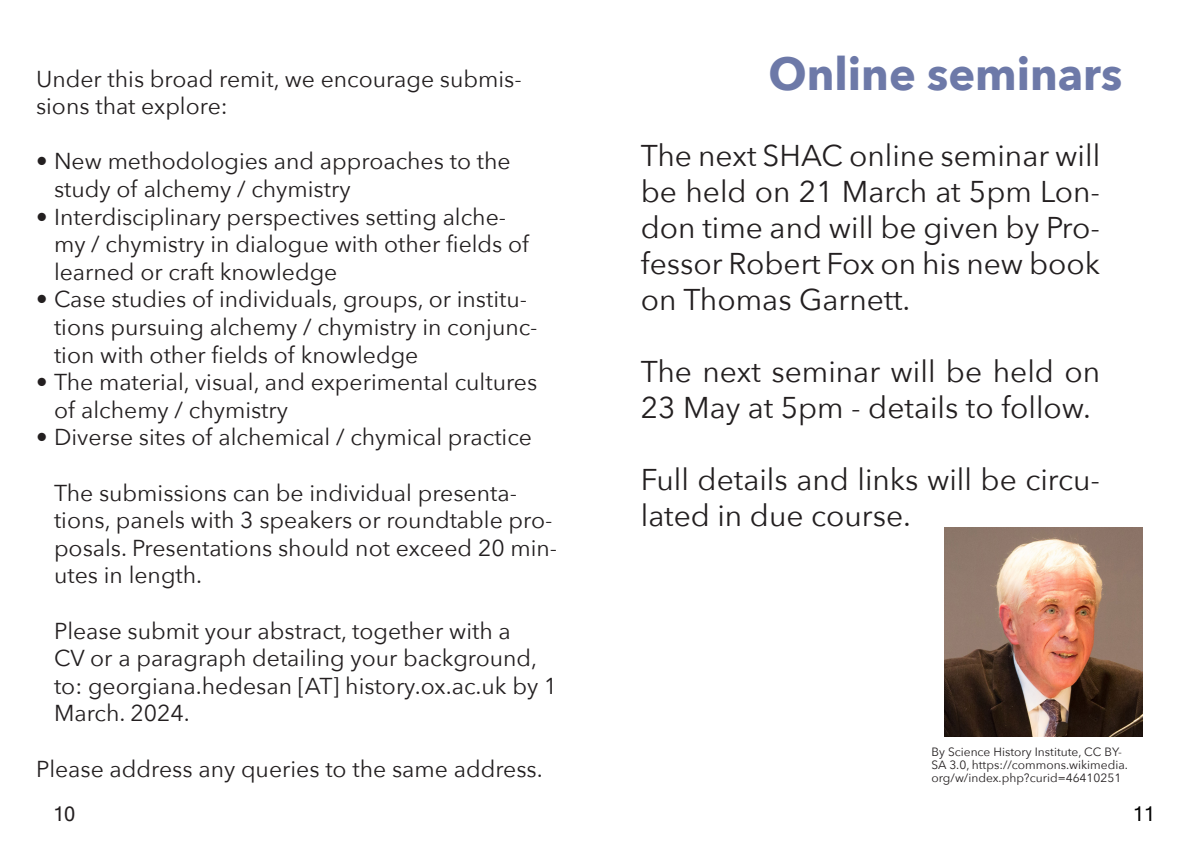
<style>
.page{position:relative;width:1191px;height:842px;background:#fff}
.page>*{position:absolute;margin:0;border:0;box-sizing:border-box;transform-origin:0 0}
.t1{font:700 45.5px "Avenir Next";color:#6d79a8}
.t2{font:30px/36px "Avenir Next";color:#231f20}
.t3{font:23px/27.6px "Avenir Next";color:#231f20}
.t4{font:20px "Microsoft Sans Serif";color:#000}
.t5{font:20px "Microsoft Sans Serif";color:#231f20}
.t6{font:12px/13px "Avenir Next";color:#231f20}
</style>
<div class="page">
<img style="left:944px;top:527px;width:198px;height:210px">
<p class="t3" style="left:36px;top:64px;width:487px">Under this broad remit, we encourage submis&shy;sions that explore:</p>
<p class="t3" style="left:54px;top:147px;width:458px;text-indent:-18px">• New methodologies and approaches to the study of alchemy / chymistry</p>
<p class="t3" style="left:54px;top:202px;width:476px;text-indent:-18px">• Interdisciplinary perspectives setting alche&shy;my / chymistry in dialogue with other fields of learned or craft knowledge</p>
<p class="t3" style="left:54px;top:285px;width:485px;text-indent:-18px">• Case studies of individuals, groups, or institu&shy;tions pursuing alchemy / chymistry in conjunc&shy;tion with other fields of knowledge</p>
<p class="t3" style="left:54px;top:367px;width:485px;text-indent:-18px">• The material, visual, and experimental cultures of alchemy / chymistry</p>
<p class="t3" style="left:36px;top:423px;width:497px">• Diverse sites of alchemical / chymical practice</p>
<p class="t3" style="left:54px;top:478px;width:505px">The submissions can be individual presenta&shy;tions, panels with 3 speakers or roundtable pro&shy;posals. Presentations should not exceed 20 min&shy;utes in length.</p>
<p class="t3" style="left:54px;top:616px;width:505px">Please submit your abstract, together with a<br>CV or a paragraph detailing your background, to: georgiana.hedesan [AT] history.ox.ac.uk by 1<br>March. 2024.</p>
<p class="t3" style="left:36px;top:754px;width:508px">Please address any queries to the same address.</p>
<p class="t5" style="left:53px;top:802px;width:24px">10</p>
<p class="t1" style="left:768px;top:35px;width:355px">Online seminars</p>
<p class="t2" style="left:641px;top:136px;width:461px;text-align:justify">The next SHAC online seminar will be held on 21 March at 5pm Lon&shy;don time and will be given by Pro&shy;fessor Robert Fox on his new book on Thomas Garnett.</p>
<p class="t2" style="left:641px;top:352px;width:461px">The next seminar will be held on<br>23 May at 5pm - details to follow.</p>
<p class="t2" style="left:641px;top:460px;width:461px">Full details and links will be circu&shy;lated in due course.</p>
<p class="t6" style="left:931px;top:745px;width:198px">By Science History Institute, CC BY-<br>SA 3.0, https://commons.wikimedia. org/w/index.php?curid=46410251</p>
<p class="t4" style="left:1132px;top:802px;width:24px">11</p>
</div>
